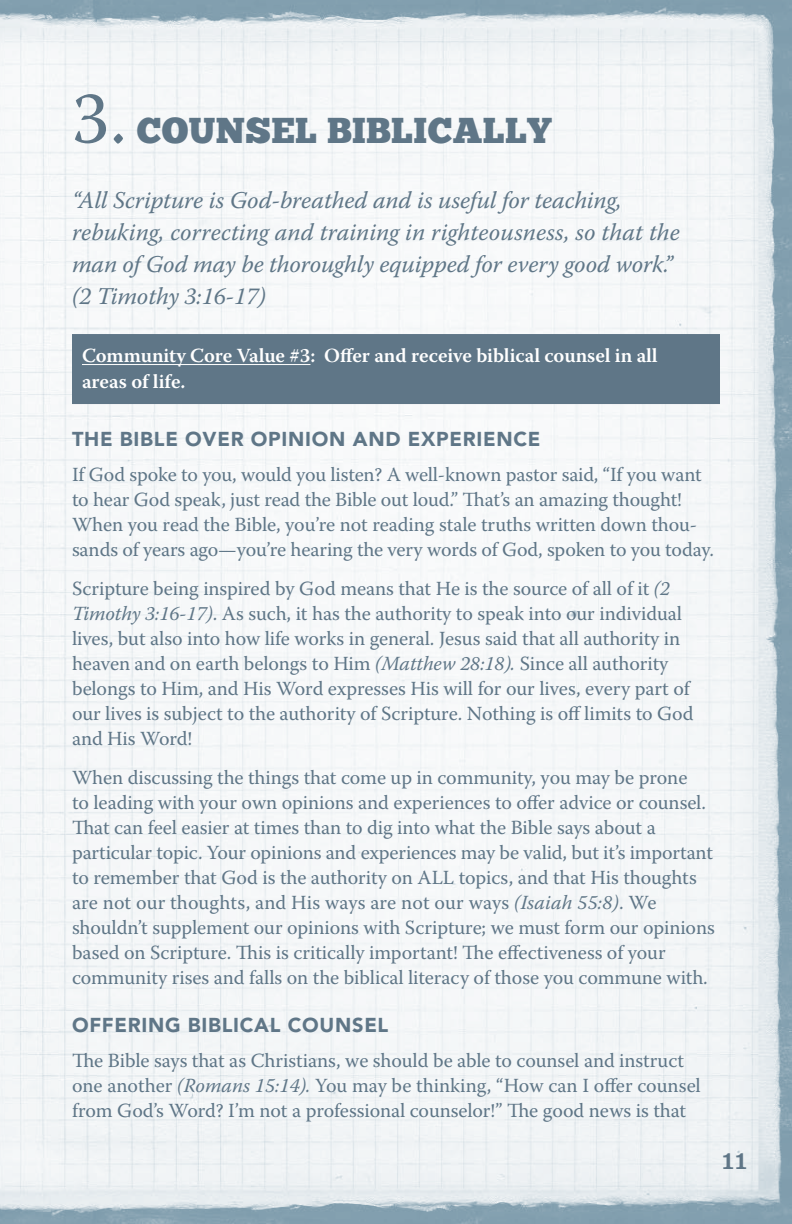
<style>
.page{position:relative;width:792px;height:1224px;background:#fff}
.page>*{position:absolute;margin:0;border:0;box-sizing:border-box;transform-origin:0 0}
.t1{font:36px "Chunk Five";letter-spacing:.01em;color:#5f7687}
.t2{font:26px "Clarendon LT Std";color:#5f7687}
.t3{font:italic 24px/32px "Warnock Pro";letter-spacing:-.005em;color:#5f7687}
.t4{font:20px/25px "Warnock Pro";letter-spacing:-.005em;color:#5f7687}
.t5{font:600 20px/26px "Warnock Pro";letter-spacing:-.005em;color:#fff}
.t6{font:900 20px "Avenir LT Std";letter-spacing:.035em;color:#5f7687}
.s1{font-family:"Warnock Pro";font-size:74px}
.s2{font-style:italic}
</style>
<div class="page">
<img style="left:0;top:0;width:792px;height:1224px">
<div style="left:72px;top:334px;width:648px;height:36px;background:#5f7687"></div>
<hr style="left:82px;top:364px;width:228px;height:1px;background:#fff">
<div style="left:72px;top:368px;width:648px;height:36px;background:#5f7687"></div>
<h1 class="t1" style="left:72px;top:113px;width:481px"><span class="s1">3.</span> COUNSEL BIBLICALLY</h1>
<p class="t3" style="left:72px;top:184px;width:609px">“All Scripture is God-breathed and is useful for teaching, rebuking, correcting and training in righteousness, so that the man of God may be thoroughly equipped for every good work.” (2 Timothy 3:16-17)</p>
<p class="t5" style="left:82px;top:342px;width:577px">Community Core Value #3: Offer and receive biblical counsel in all areas of life.</p>
<p class="t6" style="left:72px;top:427px;width:470px">THE BIBLE OVER OPINION AND EXPERIENCE</p>
<p class="t4" style="left:72px;top:462px;width:643px">If God spoke to you, would you listen? A well-known pastor said, “If you want to hear God speak, just read the Bible out loud.” That’s an amazing thought!<br>When you read the Bible, you’re not reading stale truths written down thou&shy;sands of years ago—you’re hearing the very words of God, spoken to you today.</p>
<p class="t4" style="left:72px;top:576px;width:623px">Scripture being inspired by God means that He is the source of all of it <span class="s2">(2<br>Timothy 3:16-17)</span>. As such, it has the authority to speak into our individual lives, but also into how life works in general. Jesus said that all authority in heaven and on earth belongs to Him <span class="s2">(Matthew 28:18).</span> Since all authority belongs to Him, and His Word expresses His will for our lives, every part of our lives is subject to the authority of Scripture. Nothing is off limits to God and His Word!</p>
<p class="t4" style="left:72px;top:765px;width:644px">When discussing the things that come up in community, you may be prone<br>to leading with your own opinions and experiences to offer advice or counsel.<br>That can feel easier at times than to dig into what the Bible says about a particular topic. Your opinions and experiences may be valid, but it’s important to remember that God is the authority on ALL topics, and that His thoughts are not our thoughts, and His ways are not our ways <span class="s2">(Isaiah 55:8)</span>. We shouldn’t supplement our opinions with Scripture; we must form our opinions based on Scripture. This is critically important! The effectiveness of your community rises and falls on the biblical literacy of those you commune with.</p>
<p class="t6" style="left:72px;top:1013px;width:318px">OFFERING BIBLICAL COUNSEL</p>
<p class="t4" style="left:72px;top:1048px;width:630px">The Bible says that as Christians, we should be able to counsel and instruct one another <span class="s2">(Romans 15:14).</span> You may be thinking, “How can I offer counsel from God’s Word? I’m not a professional counselor!” The good news is that</p>
<h2 class="t2" style="left:720px;top:1145px;width:31px">11</h2>
</div>
